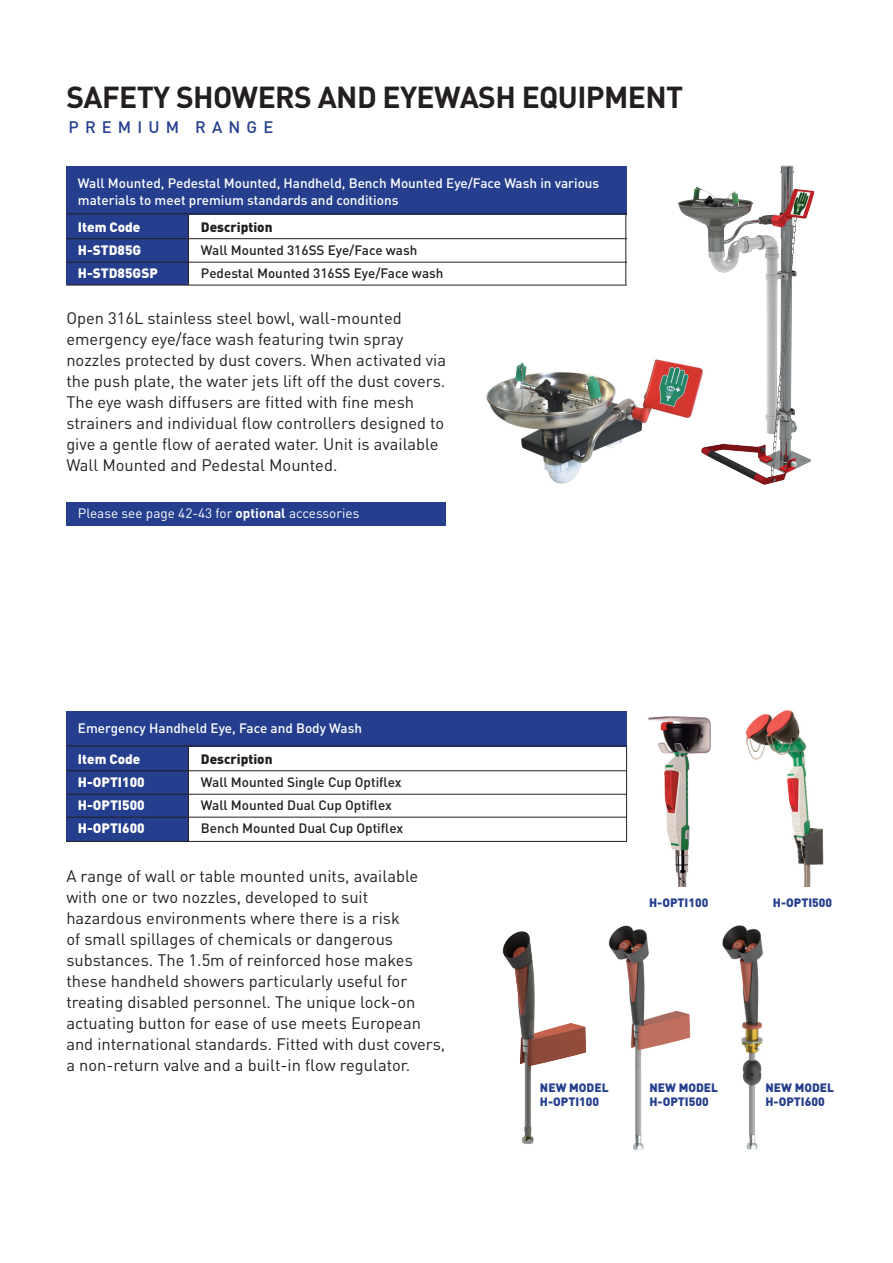
<style>
.page{position:relative;width:893px;height:1263px;background:#fff}
.page>*{position:absolute;margin:0;border:0;box-sizing:border-box;transform-origin:0 0}
.t1{font:700 30px "DIN";letter-spacing:-.02em;color:#231f20}
.t2{font:16.5px/21px "DIN";color:#231f20}
.t3{font:500 16.5px "DIN";letter-spacing:.37em;color:#253f8e}
.t4{font:500 13.5px/16.5px "DIN";color:#fff}
.t5{font:500 13.5px "DIN";color:#231f20}
.t6{font:900 13.5px "DIN";color:#fff}
.t7{font:13.5px "DIN";color:#fff}
.t8{font:900 13.5px "DIN";color:#231f20}
.t9{font:900 12px "DIN";color:#253f8e}
.s1{font-weight:700}
</style>
<div class="page">
<img style="left:486px;top:359px;width:192px;height:125px">
<img style="left:678px;top:166px;width:137px;height:319px">
<img style="left:502px;top:931px;width:85px;height:213px">
<img style="left:608px;top:925px;width:83px;height:225px">
<img style="left:722px;top:925px;width:41px;height:225px">
<div style="left:66px;top:166px;width:561px;height:49px;background:#253f8e"></div>
<div style="left:66px;top:711px;width:561px;height:36px;background:#253f8e"></div>
<div style="left:66px;top:502px;width:380px;height:24px;background:#253f8e"></div>
<div style="left:66px;top:213px;width:123px;height:72px;background:#253f8e"></div>
<div style="left:66px;top:745px;width:123px;height:97px;background:#253f8e"></div>
<hr style="left:66px;top:238px;width:561px;height:1px;background:#231f20">
<hr style="left:66px;top:770px;width:561px;height:1px;background:#231f20">
<hr style="left:66px;top:213px;width:561px;height:1px;background:#231f20">
<hr style="left:66px;top:745px;width:561px;height:1px;background:#231f20">
<hr style="left:188px;top:215px;width:1px;height:70px;background:#231f20">
<hr style="left:625px;top:215px;width:1px;height:70px;background:#231f20">
<hr style="left:188px;top:746px;width:1px;height:95px;background:#231f20">
<hr style="left:626px;top:746px;width:1px;height:95px;background:#231f20">
<hr style="left:66px;top:262px;width:561px;height:1px;background:#231f20">
<hr style="left:66px;top:794px;width:561px;height:1px;background:#231f20">
<hr style="left:66px;top:285px;width:561px;height:1px;background:#231f20">
<hr style="left:66px;top:817px;width:561px;height:1px;background:#231f20">
<hr style="left:66px;top:841px;width:561px;height:1px;background:#231f20">
<img style="left:648px;top:716px;width:63px;height:171px">
<img style="left:745px;top:710px;width:79px;height:177px">
<p class="t1" style="left:66px;top:77px;width:618px">SAFETY SHOWERS AND EYEWASH EQUIPMENT</p>
<p class="t3" style="left:69px;top:117px;width:206px">PREMIUM RANGE</p>
<p class="t4" style="left:78px;top:175px;width:523px">Wall Mounted, Pedestal Mounted, Handheld, Bench Mounted Eye/Face Wash in various materials to meet premium standards and conditions</p>
<p class="t6" style="left:78px;top:218px;width:64px">Item Code</p>
<p class="t8" style="left:201px;top:218px;width:73px">Description</p>
<p class="t6" style="left:78px;top:241px;width:65px">H-STD85G</p>
<p class="t5" style="left:201px;top:241px;width:218px">Wall Mounted 316SS Eye/Face wash</p>
<p class="t6" style="left:78px;top:264px;width:81px">H-STD85GSP</p>
<p class="t5" style="left:201px;top:264px;width:244px">Pedestal Mounted 316SS Eye/Face wash</p>
<p class="t2" style="left:66px;top:307px;width:381px">Open 316L stainless steel bowl, wall-mounted emergency eye/face wash featuring twin spray nozzles protected by dust covers. When activated via the push plate, the water jets lift off the dust covers.<br>The eye wash diffusers are fitted with fine mesh strainers and individual flow controllers designed to give a gentle flow of aerated water. Unit is available Wall Mounted and Pedestal Mounted.</p>
<p class="t7" style="left:78px;top:505px;width:283px">Please see page 42-43 for <span class="s1">optional</span> accessories</p>
<p class="t4" style="left:78px;top:719px;width:286px">Emergency Handheld Eye, Face and Body Wash</p>
<p class="t6" style="left:78px;top:750px;width:64px">Item Code</p>
<p class="t8" style="left:201px;top:750px;width:73px">Description</p>
<p class="t6" style="left:78px;top:773px;width:68px">H-OPTI100</p>
<p class="t5" style="left:201px;top:773px;width:202px">Wall Mounted Single Cup Optiflex</p>
<p class="t6" style="left:78px;top:796px;width:68px">H-OPTI500</p>
<p class="t5" style="left:201px;top:796px;width:192px">Wall Mounted Dual Cup Optiflex</p>
<p class="t6" style="left:78px;top:819px;width:68px">H-OPTI600</p>
<p class="t5" style="left:201px;top:820px;width:204px">Bench Mounted Dual Cup Optiflex</p>
<p class="t2" style="left:66px;top:865px;width:380px">A range of wall or table mounted units, available with one or two nozzles, developed to suit hazardous environments where there is a risk<br>of small spillages of chemicals or dangerous substances. The 1.5m of reinforced hose makes these handheld showers particularly useful for treating disabled personnel. The unique lock-on actuating button for ease of use meets European and international standards. Fitted with dust covers, a non-return valve and a built-in flow regulator.</p>
<p class="t9" style="left:649px;top:895px;width:61px">H-OPTI100</p>
<p class="t9" style="left:773px;top:895px;width:61px">H-OPTI500</p>
<p class="t9" style="left:540px;top:1080px;width:70px">NEW MODEL</p>
<p class="t9" style="left:649px;top:1080px;width:70px">NEW MODEL</p>
<p class="t9" style="left:765px;top:1080px;width:70px">NEW MODEL</p>
<p class="t9" style="left:540px;top:1094px;width:61px">H-OPTI100</p>
<p class="t9" style="left:649px;top:1094px;width:61px">H-OPTI500</p>
<p class="t9" style="left:765px;top:1094px;width:61px">H-OPTI600</p>
</div>
